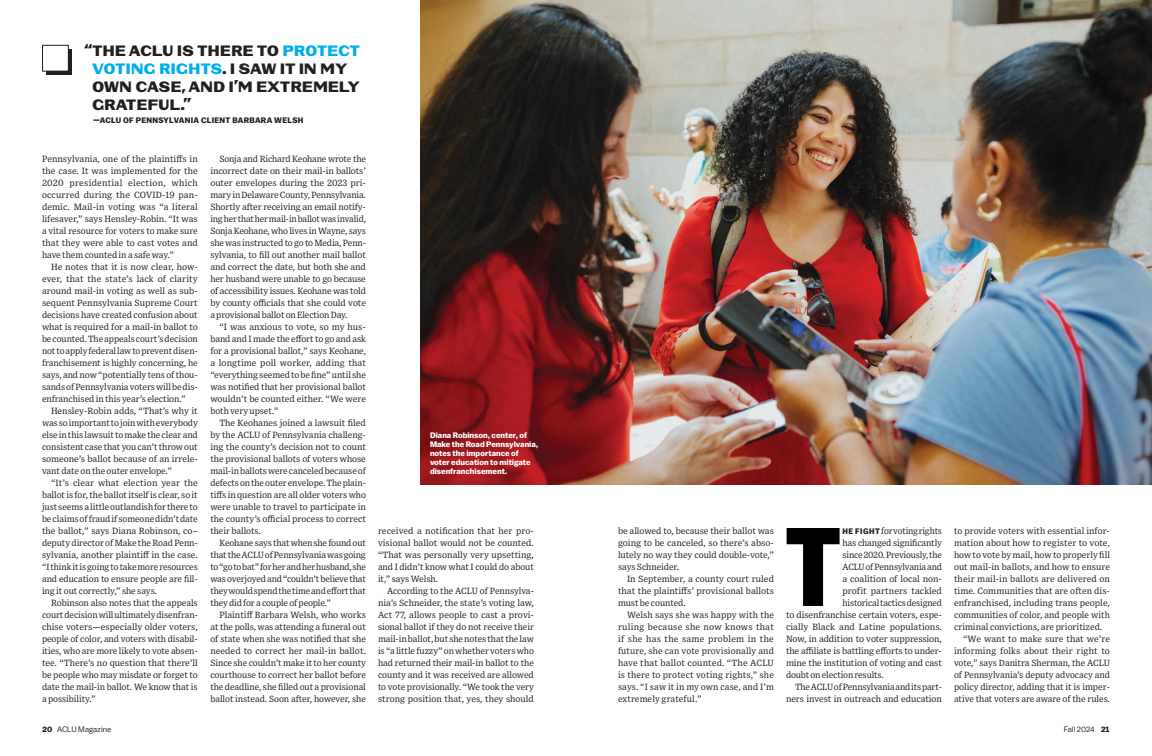
<style>
.page{position:relative;width:1152px;height:756px;background:#fff}
.page>*{position:absolute;margin:0;border:0;box-sizing:border-box;transform-origin:0 0}
.t1{font:700 15px/18px "VTC Marsha";letter-spacing:.03em;color:#231f20}
.t2{font:9px/12px "Exchange";letter-spacing:-.01em;color:#231f20;text-align:justify}
.t3{font:700 8px/9px "Balto";letter-spacing:.005em;color:#fff}
.t4{font:700 8px "Balto";letter-spacing:.035em;color:#231f20}
.t5{font:8px "Balto";letter-spacing:.01em;color:#231f20}
.s1{color:#00aeef}
.s2{font-family:"Balto";font-weight:700;font-size:8px}
.s3{font-weight:700}
</style>
<div class="page">
<img style="left:420px;top:0;width:732px;height:485px">
<svg style="left:787px;top:528px;width:53px;height:78px"></svg>
<div style="left:46px;top:49px;width:26px;height:26px;background:#231f20"></div>
<div style="left:43px;top:45px;width:25px;height:26px;background:#fff"></div>
<div style="left:42px;top:45px;width:27px;height:26px;border:1px solid #231f20"></div>
<h1 class="t1" style="left:92px;top:41px;width:269px;text-indent:-8px">“THE ACLU IS THERE TO <span class="s1">PROTECT<br>VOTING RIGHTS</span>. I SAW IT IN MY<br>OWN CASE, AND I’M EXTREMELY<br>GRATEFUL.”</h1>
<p class="t4" style="left:93px;top:115px;width:212px">—ACLU OF PENNSYLVANIA CLIENT BARBARA WELSH</p>
<p class="t2" style="left:42px;top:152px;width:157px">Pennsylvania, one of the plaintiffs in the case. It was implemented for the 2020 presidential election, which occurred during the COVID-19 pan&shy;demic. Mail-in voting was “a literal lifesaver,” says Hensley-Robin. “It was a vital resource for voters to make sure that they were able to cast votes and have them counted in a safe way.”</p>
<p class="t2" style="left:42px;top:260px;width:157px;text-indent:9px">He notes that it is now clear, how&shy;ever, that the state’s lack of clarity around mail-in voting as well as sub&shy;sequent Pennsylvania Supreme Court decisions have created confusion about what is required for a mail-in ballot to be counted. The appeals court’s decision not to apply federal law to prevent disen&shy;franchisement is highly concerning, he says, and now “potentially tens of thou&shy;sands of Pennsylvania voters will be dis&shy;enfranchised in this year’s election.”</p>
<p class="t2" style="left:42px;top:404px;width:157px;text-indent:9px">Hensley-Robin adds, “That’s why it was so important to join with everybody else in this lawsuit to make the clear and consistent case that you can’t throw out someone’s ballot because of an irrele&shy;vant date on the outer envelope.”</p>
<p class="t2" style="left:42px;top:476px;width:157px;text-indent:9px">“It’s clear what election year the ballot is for, the ballot itself is clear, so it just seems a little outlandish for there to be claims of fraud if someone didn’t date the ballot,” says Diana Robinson, co– deputy director of Make the Road Penn&shy;sylvania, another plaintiff in the case. “I think it is going to take more resources and education to ensure people are fill&shy;ing it out correctly,” she says.</p>
<p class="t2" style="left:42px;top:596px;width:157px;text-indent:9px">Robinson also notes that the appeals court decision will ultimately disenfran&shy;chise voters—especially older voters, people of color, and voters with disabil&shy;ities, who are more likely to vote absen&shy;tee. “There’s no question that there’ll be people who may misdate or forget to date the mail-in ballot. We know that is a possibility.”</p>
<p class="t2" style="left:210px;top:152px;width:157px;text-indent:9px">Sonja and Richard Keohane wrote the incorrect date on their mail-in ballots’ outer envelopes during the 2023 pri&shy;mary in Delaware County, Pennsylvania.<br>Shortly after receiving an email notify&shy;ing her that her mail-in ballot was invalid, Sonja Keohane, who lives in Wayne, says she was instructed to go to Media, Penn&shy;sylvania, to fill out another mail ballot and correct the date, but both she and her husband were unable to go because of accessibility issues. Keohane was told by county officials that she could vote a provisional ballot on Election Day.</p>
<p class="t2" style="left:210px;top:320px;width:157px;text-indent:9px">“I was anxious to vote, so my hus&shy;band and I made the effort to go and ask for a provisional ballot,” says Keohane, a longtime poll worker, adding that “everything seemed to be fine” until she was notified that her provisional ballot wouldn’t be counted either. “We were both very upset.”</p>
<p class="t2" style="left:210px;top:416px;width:157px;text-indent:9px">The Keohanes joined a lawsuit filed by the ACLU of Pennsylvania challeng&shy;ing the county’s decision not to count the provisional ballots of voters whose mail-in ballots were canceled because of defects on the outer envelope. The plain&shy;tiffs in question are all older voters who were unable to travel to participate in the county’s official process to correct their ballots.</p>
<p class="t2" style="left:210px;top:536px;width:157px;text-indent:9px">Keohane says that when she found out that the ACLU of Pennsylvania was going to “go to bat” for her and her husband, she was overjoyed and “couldn’t believe that they would spend the time and effort that they did for a couple of people.”</p>
<p class="t2" style="left:210px;top:608px;width:157px;text-indent:9px">Plaintiff Barbara Welsh, who works at the polls, was attending a funeral out of state when she was notified that she needed to correct her mail-in ballot.<br>Since she couldn’t make it to her county courthouse to correct her ballot before the deadline, she filled out a provisional ballot instead. Soon after, however, she</p>
<p class="t3" style="left:430px;top:431px;width:110px">Diana Robinson, center, of<br>Make the Road Pennsylvania, notes the importance of voter education to mitigate disenfranchisement.</p>
<p class="t2" style="left:378px;top:524px;width:158px">received a notification that her pro&shy;visional ballot would not be counted. “That was personally very upsetting, and I didn’t know what I could do about it,” says Welsh.</p>
<p class="t2" style="left:378px;top:584px;width:158px;text-indent:9px">According to the ACLU of Pennsylva&shy;nia’s Schneider, the state’s voting law, Act 77, allows people to cast a provi&shy;sional ballot if they do not receive their mail-in ballot, but she notes that the law is “a little fuzzy” on whether voters who had returned their mail-in ballot to the county and it was received are allowed to vote provisionally. “We took the very strong position that, yes, they should</p>
<p class="t2" style="left:618px;top:524px;width:158px">be allowed to, because their ballot was going to be canceled, so there’s abso&shy;lutely no way they could double-vote,” says Schneider.</p>
<p class="t2" style="left:618px;top:572px;width:158px;text-indent:9px">In September, a county court ruled that the plaintiffs’ provisional ballots must be counted.</p>
<p class="t2" style="left:618px;top:608px;width:158px;text-indent:9px">Welsh says she was happy with the ruling because she now knows that if she has the same problem in the future, she can vote provisionally and have that ballot counted. “The ACLU is there to protect voting rights,” she says. “I saw it in my own case, and I’m extremely grateful.”</p>
<p class="t2" style="left:843px;top:524px;width:101px"><span class="s2">HE FIGHT</span> for voting rights</p>
<p class="t2" style="left:843px;top:536px;width:101px">has changed significantly</p>
<p class="t2" style="left:843px;top:548px;width:101px">since 2020. Previously, the</p>
<p class="t2" style="left:843px;top:560px;width:101px">ACLU of Pennsylvania and</p>
<p class="t2" style="left:843px;top:572px;width:101px">a coalition of local non-</p>
<p class="t2" style="left:843px;top:584px;width:101px">profit partners tackled</p>
<p class="t2" style="left:843px;top:596px;width:101px">historical tactics designed</p>
<p class="t2" style="left:786px;top:608px;width:158px">to disenfranchise certain voters, espe-</p>
<p class="t2" style="left:786px;top:620px;width:157px">cially Black and Latine populations.</p>
<p class="t2" style="left:786px;top:632px;width:157px">Now, in addition to voter suppression,</p>
<p class="t2" style="left:786px;top:644px;width:157px">the affiliate is battling efforts to under-</p>
<p class="t2" style="left:786px;top:656px;width:158px">mine the institution of voting and cast</p>
<p class="t2" style="left:786px;top:668px;width:99px">doubt on election results.</p>
<p class="t2" style="left:795px;top:680px;width:149px">The ACLU of Pennsylvania and its part-</p>
<p class="t2" style="left:786px;top:692px;width:158px">ners invest in outreach and education</p>
<p class="t2" style="left:954px;top:524px;width:157px">to provide voters with essential infor-</p>
<p class="t2" style="left:954px;top:536px;width:157px">mation about how to register to vote,</p>
<p class="t2" style="left:954px;top:548px;width:157px">how to vote by mail, how to properly fill</p>
<p class="t2" style="left:954px;top:560px;width:158px">out mail-in ballots, and how to ensure</p>
<p class="t2" style="left:954px;top:572px;width:158px">their mail-in ballots are delivered on</p>
<p class="t2" style="left:954px;top:584px;width:157px">time. Communities that are often dis-</p>
<p class="t2" style="left:954px;top:596px;width:158px">enfranchised, including trans people,</p>
<p class="t2" style="left:954px;top:608px;width:157px">communities of color, and people with</p>
<p class="t2" style="left:954px;top:620px;width:150px">criminal convictions, are prioritized.</p>
<p class="t2" style="left:963px;top:632px;width:149px">“We want to make sure that we’re</p>
<p class="t2" style="left:954px;top:644px;width:157px">informing folks about their right to</p>
<p class="t2" style="left:954px;top:656px;width:158px">vote,” says Danitra Sherman, the ACLU</p>
<p class="t2" style="left:954px;top:668px;width:158px">of Pennsylvania’s deputy advocacy and</p>
<p class="t2" style="left:954px;top:680px;width:158px">policy director, adding that it is imper-</p>
<p class="t2" style="left:954px;top:692px;width:158px">ative that voters are aware of the rules.</p>
<p class="t5" style="left:43px;top:724px;width:70px"><span class="s3">20</span> ACLU Magazine</p>
<p class="t5" style="left:1064px;top:724px;width:47px">Fall 2024 <span class="s3">21</span></p>
</div>
